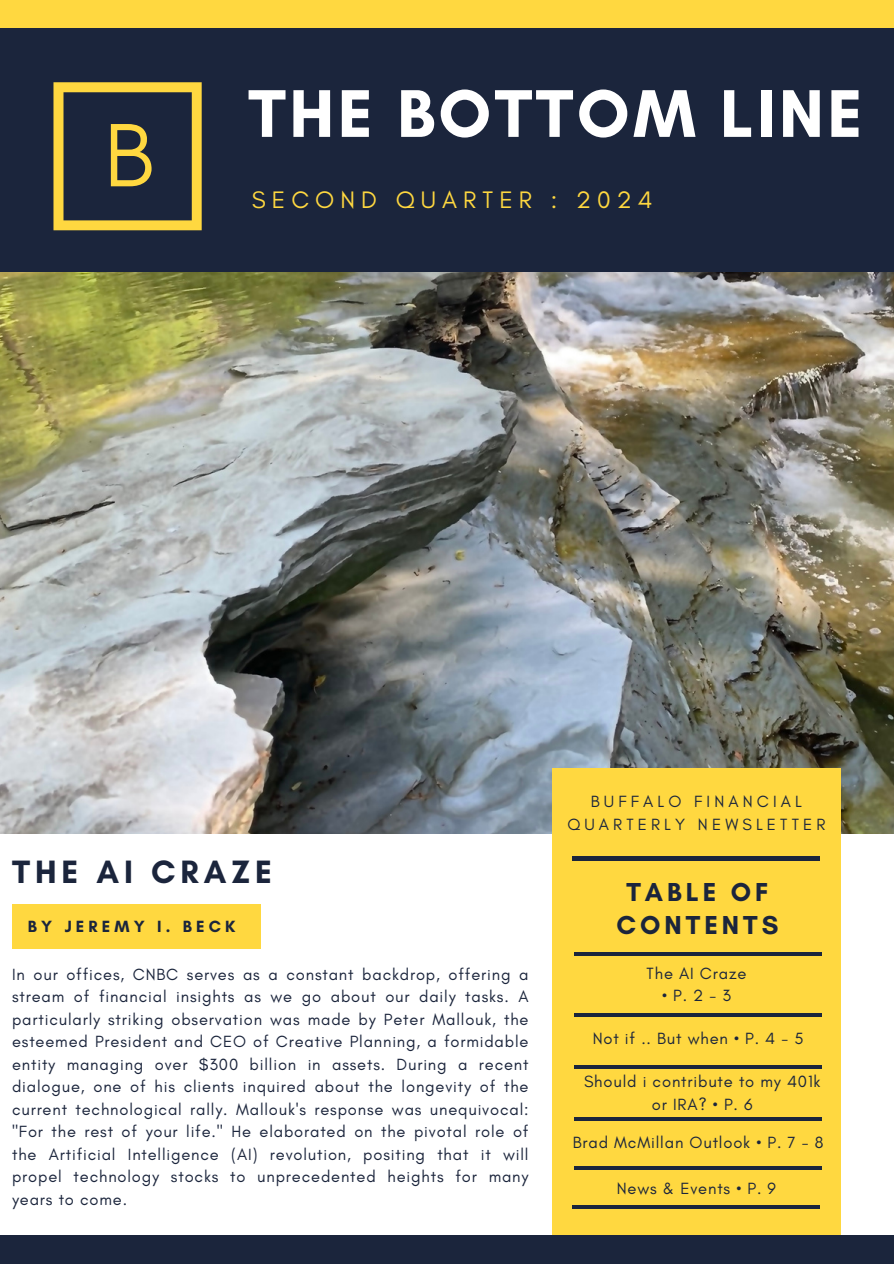
<style>
.page{position:relative;width:894px;height:1264px;background:#fff}
.page>*{position:absolute;margin:0;border:0;box-sizing:border-box;transform-origin:0 0}
.t1{font:91.65px "Glacial Indifference";color:#ffd840}
.t2{font:700 68.7px "Glacial Indifference";letter-spacing:.05em;color:#fff}
.t3{font:700 32.85px "Glacial Indifference";letter-spacing:.15em;color:#1b253c}
.t4{font:700 26.4px/32.7px "Glacial Indifference";letter-spacing:.15em;color:#1b253c;text-align:center}
.t5{font:24.3px "Glacial Indifference";letter-spacing:.25em;color:#ffd840}
.t6{font:16.5px/22.5px "Glacial Indifference";letter-spacing:.05em;color:#1b253c;text-align:justify}
.t7{font:16.5px/22.5px "Glacial Indifference";letter-spacing:.25em;color:#1b253c;text-align:center}
.t8{font:700 16.5px "Glacial Indifference";letter-spacing:.25em;color:#1b253c}
</style>
<div class="page">
<img style="left:0;top:271px;width:893px;height:562px">
<div style="left:0;top:27px;width:893px;height:244px;background:#1b253c"></div>
<svg style="left:53px;top:82px;width:149px;height:148px"></svg>
<div style="left:552px;top:767px;width:288px;height:480px;background:#ffd840"></div>
<hr style="left:572px;top:856px;width:247px;height:4px;background:#1b253c">
<hr style="left:574px;top:952px;width:247px;height:3px;background:#1b253c">
<hr style="left:574px;top:1013px;width:247px;height:3px;background:#1b253c">
<hr style="left:574px;top:1065px;width:247px;height:3px;background:#1b253c">
<hr style="left:574px;top:1166px;width:247px;height:3px;background:#1b253c">
<hr style="left:572px;top:1205px;width:247px;height:3px;background:#1b253c">
<div style="left:0;top:0;width:893px;height:27px;background:#ffd840"></div>
<div style="left:0;top:1235px;width:893px;height:28px;background:#1b253c"></div>
<div style="left:12px;top:904px;width:248px;height:44px;background:#ffd840"></div>
<hr style="left:574px;top:1117px;width:248px;height:3px;background:#1b253c">
<h4 class="t1" style="left:104px;top:99px;width:51px">B</h4>
<p class="t2" style="left:248px;top:72px;width:615px">THE BOTTOM LINE</p>
<p class="t5" style="left:252px;top:185px;width:402px">SECOND QUARTER : 2024</p>
<p class="t7" style="left:567px;top:790px;width:259px">BUFFALO FINANCIAL<br>QUARTERLY NEWSLETTER</p>
<p class="t3" style="left:12px;top:851px;width:261px">THE AI CRAZE</p>
<p class="t8" style="left:28px;top:916px;width:209px">BY JEREMY I. BECK</p>
<h1 class="t6" style="left:12px;top:962px;width:518px">In our offices, CNBC serves as a constant backdrop, offering a stream of financial insights as we go about our daily tasks. A particularly striking observation was made by Peter Mallouk, the esteemed President and CEO of Creative Planning, a formidable entity managing over $300 billion in assets. During a recent dialogue, one of his clients inquired about the longevity of the current technological rally. Mallouk's response was unequivocal: "For the rest of your life." He elaborated on the pivotal role of the Artificial Intelligence (AI) revolution, positing that it will propel technology stocks to unprecedented heights for many years to come.</h1>
<h6 class="t4" style="left:616px;top:875px;width:163px">TABLE OF<br>CONTENTS</h6>
<p class="t6" style="left:646px;top:961px;width:101px">The AI Craze</p>
<h3 class="t6" style="left:661px;top:984px;width:70px">•P.2-3</h3>
<p class="t6" style="left:592px;top:1027px;width:212px">Not if .. But when • P. 4 - 5</p>
<p class="t6" style="left:584px;top:1070px;width:238px;text-align:center">Should i contribute to my 401k or IRA? • P. 6</p>
<p class="t6" style="left:572px;top:1130px;width:252px">Brad McMillan Outlook • P. 7 - 8</p>
<p class="t6" style="left:616px;top:1176px;width:161px">News &amp; Events • P. 9</p>
</div>
